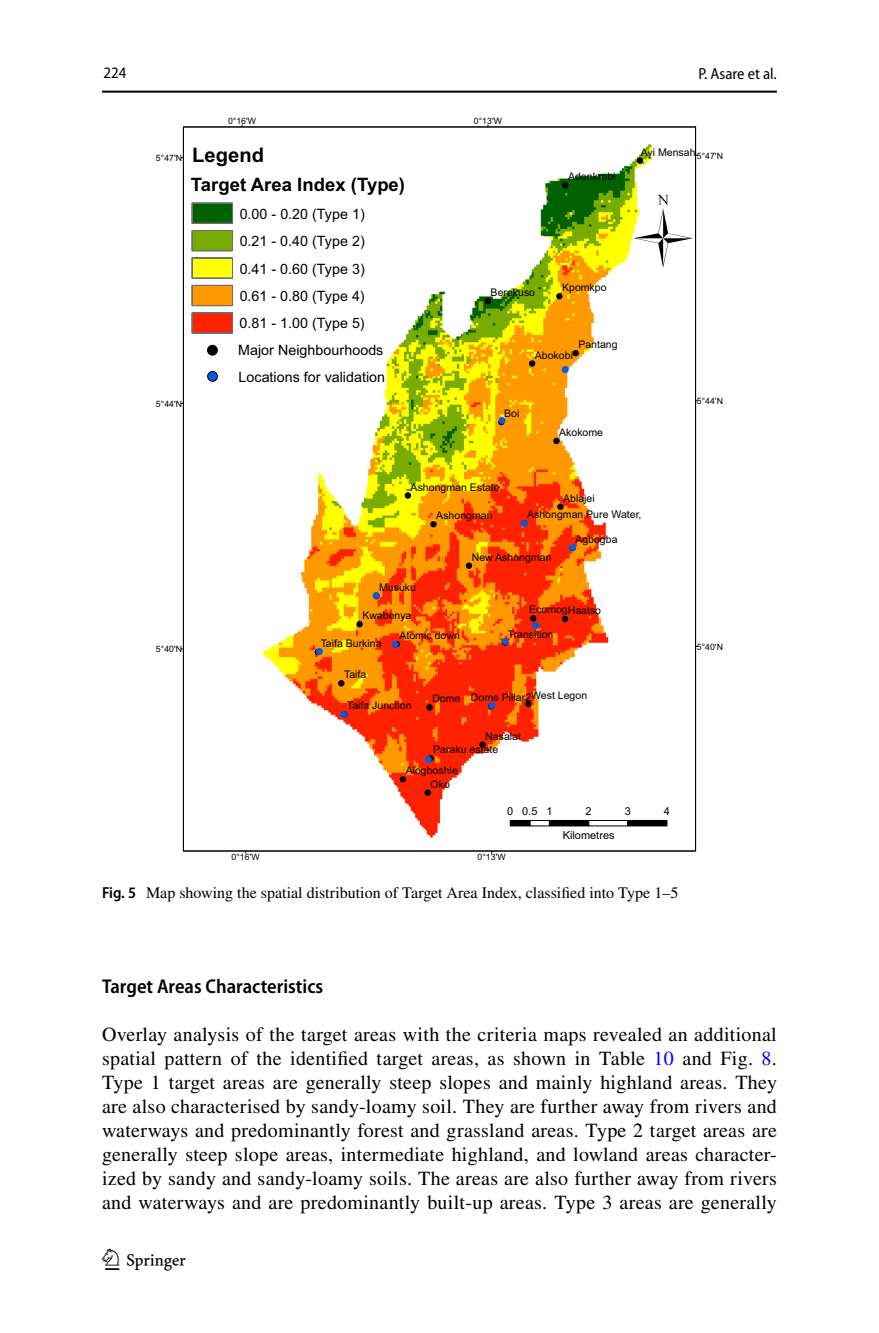
<style>
.page{position:relative;width:879px;height:1333px;background:#fff}
.page>*{position:absolute;margin:0;border:0;box-sizing:border-box;transform-origin:0 0}
.t1{font:30px "Springnew Regular 4";color:#000}
.t2{font:20.2px "Arial Bold MT3";letter-spacing:.005em;color:#000}
.t3{font:20px/24px "STIX";letter-spacing:.015em;color:#000;text-align:justify}
.t4{font:600 semi-condensed 20px "Myriad Pro";color:#000}
.t5{font:18.4px "Arial Bold MT3";letter-spacing:.005em;color:#000}
.t6{font:16px "STIX";color:#000}
.t7{font:semi-condensed 16px "Myriad Pro";color:#000}
.t8{font:14.2px/27.4px "Arial MT4";color:#000;text-align:justify}
.t9{font:11px "Arial MT4";color:#000}
.t10{font:10.6px "Arial MT4";color:#000}
.t11{font:10.4px "ESRI Default Marker";color:#005ce6}
.t12{font:8.8px "Arial MT4";color:#000}
.s1{font-family:"Myriad Pro";font-weight:600;font-stretch:semi-condensed}
.s2{color:#00f}
</style>
<div class="page">
<hr style="left:102px;top:91px;width:675px;height:2px;background:#000">
<svg style="left:182px;top:126px;width:514px;height:725px"></svg>
<div style="left:207px;top:345px;width:10px;height:10px;background:#000;border-radius:50%"></div>
<div style="left:207px;top:345px;width:11px;height:10px;border:1px solid #000;border-radius:50%"></div>
<svg style="left:191px;top:202px;width:42px;height:22px"></svg>
<svg style="left:191px;top:230px;width:42px;height:21px"></svg>
<svg style="left:191px;top:257px;width:42px;height:22px"></svg>
<svg style="left:191px;top:285px;width:42px;height:21px"></svg>
<svg style="left:191px;top:312px;width:42px;height:22px"></svg>
<div style="left:208px;top:371px;width:9px;height:10px;background:#005ce6;border-radius:50%"></div>
<div style="left:207px;top:371px;width:11px;height:10px;border:1px solid #000;border-radius:50%"></div>
<div style="left:510px;top:820px;width:20px;height:5px;background:#000"></div>
<div style="left:510px;top:820px;width:20px;height:6px;border:1px solid #000"></div>
<div style="left:529px;top:820px;width:21px;height:6px;border:1px solid #000"></div>
<div style="left:549px;top:820px;width:39px;height:5px;background:#000"></div>
<div style="left:549px;top:820px;width:40px;height:6px;border:1px solid #000"></div>
<div style="left:588px;top:820px;width:40px;height:6px;border:1px solid #000"></div>
<div style="left:627px;top:820px;width:40px;height:6px;background:#000"></div>
<svg style="left:634px;top:195px;width:58px;height:73px"></svg>
<p class="t7" style="left:103px;top:64px;width:24px">224</p>
<p class="t7" style="left:698px;top:65px;width:80px">P. Asare et al.</p>
<p class="t12" style="left:228px;top:115px;width:30px">0°16'W</p>
<p class="t12" style="left:474px;top:115px;width:30px">0°13'W</p>
<p class="t2" style="left:192px;top:141px;width:74px">Legend</p>
<p class="t5" style="left:191px;top:171px;width:216px">Target Area Index (Type)</p>
<p class="t8" style="left:240px;top:200px;width:127px">0.00 - 0.20 (Type 1)<br>0.21 - 0.40 (Type 2)<br>0.41 - 0.60 (Type 3)<br>0.61 - 0.80 (Type 4)<br>0.81 - 1.00 (Type 5)</p>
<p class="t10" style="left:641px;top:145px;width:56px">Ayi Mensah</p>
<p class="t12" style="left:156px;top:152px;width:28px">5°47'N</p>
<p class="t12" style="left:697px;top:149px;width:28px">5°47'N</p>
<p class="t10" style="left:568px;top:169px;width:49px">Adenkrebi</p>
<p class="t10" style="left:562px;top:280px;width:46px">Kpomkpo</p>
<p class="t10" style="left:491px;top:285px;width:46px">Berekuso</p>
<p class="t8" style="left:238px;top:336px;width:147px">Major Neighbourhoods</p>
<p class="t8" style="left:239px;top:363px;width:148px">Locations for validation</p>
<p class="t10" style="left:578px;top:337px;width:41px">Pantang</p>
<p class="t10" style="left:535px;top:347px;width:40px">Abokobi</p>
<p class="t11" style="left:562px;top:363px;width:9px">!</p>
<p class="t12" style="left:156px;top:397px;width:28px">5°44'N</p>
<p class="t12" style="left:697px;top:395px;width:28px">5°44'N</p>
<p class="t10" style="left:504px;top:406px;width:17px">Boi</p>
<p class="t11" style="left:498px;top:414px;width:9px">!</p>
<p class="t10" style="left:411px;top:479px;width:91px">Ashongman Estate</p>
<p class="t10" style="left:559px;top:425px;width:45px">Akokome</p>
<p class="t10" style="left:563px;top:491px;width:33px">Ablajei</p>
<p class="t10" style="left:436px;top:508px;width:58px">Ashongman</p>
<p class="t10" style="left:527px;top:507px;width:116px">Ashongman Pure Water,</p>
<p class="t11" style="left:521px;top:517px;width:9px">!</p>
<p class="t10" style="left:575px;top:532px;width:44px">Agbogba</p>
<p class="t11" style="left:569px;top:541px;width:9px">!</p>
<p class="t10" style="left:379px;top:580px;width:38px">Musuku</p>
<p class="t11" style="left:373px;top:589px;width:9px">!</p>
<p class="t10" style="left:472px;top:549px;width:81px">New Ashongman</p>
<p class="t10" style="left:529px;top:602px;width:73px">EcomogHaatso</p>
<p class="t10" style="left:362px;top:608px;width:51px">Kwabenya</p>
<p class="t11" style="left:532px;top:619px;width:9px">!</p>
<p class="t10" style="left:399px;top:628px;width:62px">Atomic down</p>
<p class="t10" style="left:508px;top:626px;width:47px">Transition</p>
<p class="t11" style="left:502px;top:635px;width:9px">!</p>
<p class="t10" style="left:321px;top:636px;width:63px">Taifa Burkina</p>
<p class="t11" style="left:392px;top:638px;width:9px">!</p>
<p class="t12" style="left:156px;top:643px;width:28px">5°40'N</p>
<p class="t12" style="left:697px;top:640px;width:28px">5°40'N</p>
<p class="t11" style="left:316px;top:645px;width:9px">!</p>
<p class="t10" style="left:344px;top:667px;width:24px">Taifa</p>
<p class="t10" style="left:347px;top:698px;width:66px">Taifa Junction</p>
<p class="t11" style="left:340px;top:708px;width:9px">!</p>
<p class="t10" style="left:432px;top:691px;width:30px">Dome</p>
<p class="t10" style="left:531px;top:688px;width:58px">West Legon</p>
<p class="t10" style="left:471px;top:690px;width:62px">Dome Pillar2</p>
<p class="t11" style="left:488px;top:699px;width:9px">!</p>
<p class="t10" style="left:485px;top:728px;width:37px">Nasalat</p>
<p class="t10" style="left:433px;top:742px;width:66px">Paraku estate</p>
<p class="t11" style="left:425px;top:753px;width:9px">!</p>
<p class="t10" style="left:406px;top:763px;width:54px">Alogboshie</p>
<p class="t12" style="left:232px;top:851px;width:30px">0°16'W</p>
<p class="t10" style="left:430px;top:776px;width:21px">Oko</p>
<p class="t9" style="left:507px;top:804px;width:8px">0</p>
<p class="t9" style="left:546px;top:804px;width:8px">1</p>
<p class="t9" style="left:585px;top:804px;width:8px">2</p>
<p class="t9" style="left:625px;top:804px;width:8px">3</p>
<p class="t9" style="left:664px;top:804px;width:8px">4</p>
<p class="t9" style="left:522px;top:804px;width:17px">0.5</p>
<p class="t12" style="left:477px;top:851px;width:30px">0°13'W</p>
<p class="t9" style="left:563px;top:827px;width:53px">Kilometres</p>
<p class="t6" style="left:102px;top:881px;width:578px"><span class="s1">Fig. 5</span> Map showing the spatial distribution of Target Area Index, classified into Type 1–5</p>
<p class="t4" style="left:102px;top:974px;width:223px">Target Areas Characteristics</p>
<p class="t3" style="left:102px;top:1023px;width:676px">Overlay analysis of the target areas with the criteria maps revealed an additional spatial pattern of the identified target areas, as shown in Table <span class="s2">10</span> and Fig. <span class="s2">8</span>.<br>Type 1 target areas are generally steep slopes and mainly highland areas. They are also characterised by sandy-loamy soil. They are further away from rivers and waterways and predominantly forest and grassland areas. Type 2 target areas are generally steep slope areas, intermediate highland, and lowland areas character&shy;ized by sandy and sandy-loamy soils. The areas are also further away from rivers and waterways and are predominantly built-up areas. Type 3 areas are generally</p>
<h1 class="t1" style="left:105px;top:1248px;width:83px">1 3</h1>
</div>
